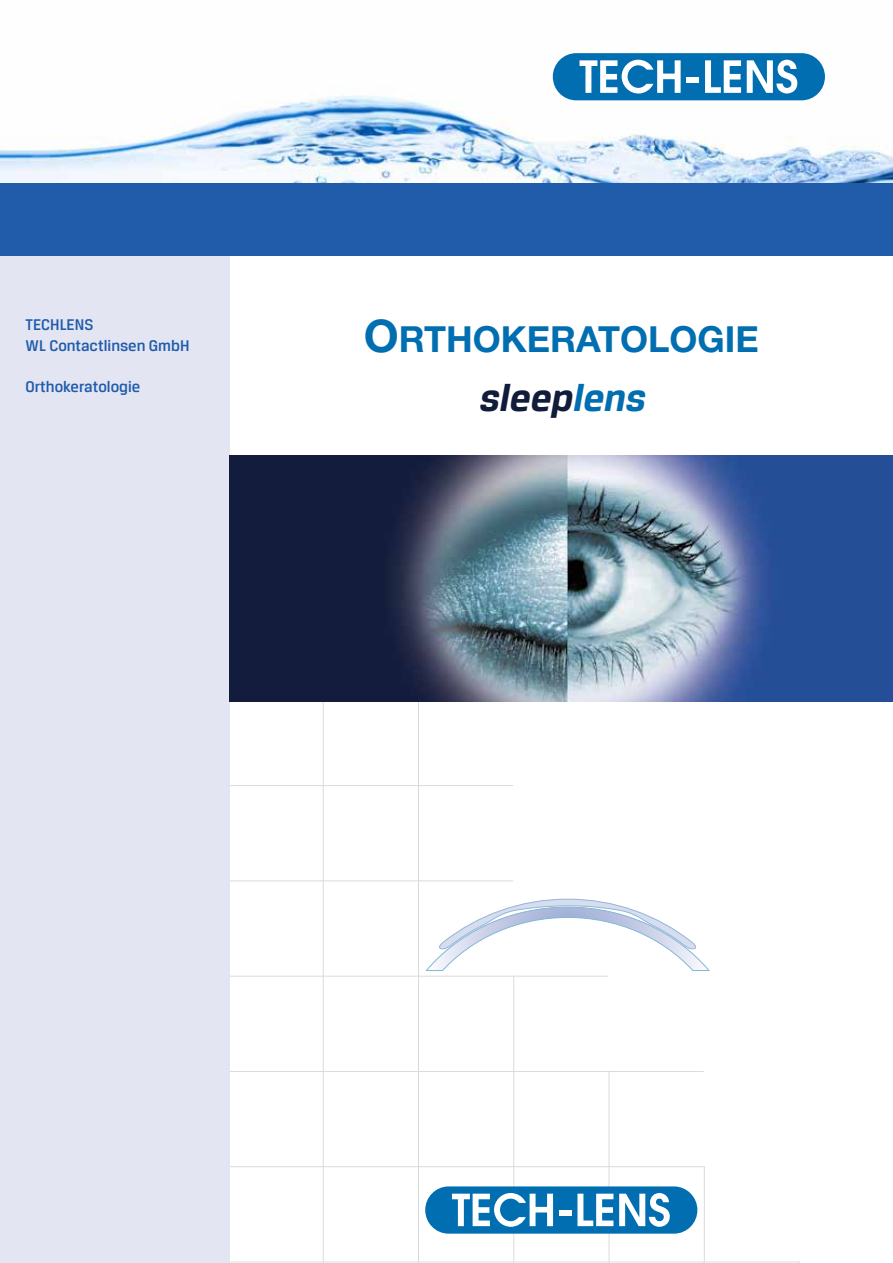
<style>
.page{position:relative;width:893px;height:1263px;background:#fff}
.page>*{position:absolute;margin:0;border:0;box-sizing:border-box;transform-origin:0 0}
.t1{font:italic 700 40.5px "Breuer Text";color:#111c3b}
.t2{font:700 36px "Helvetica Neue LT Std";color:#006eb0}
.t3{font:500 16.5px/20.5px "Breuer Text";color:#205caa}
.s1{font-size:45px}
.s2{color:#006eb0}
</style>
<div class="page">
<img style="left:0;top:53px;width:893px;height:130px">
<hr style="left:323px;top:594px;width:1px;height:669px;background:#000">
<hr style="left:418px;top:690px;width:1px;height:573px;background:#000">
<hr style="left:513px;top:975px;width:1px;height:288px;background:#000">
<hr style="left:609px;top:1071px;width:1px;height:192px;background:#000">
<hr style="left:704px;top:1166px;width:1px;height:97px;background:#000">
<hr style="left:23px;top:1261px;width:776px;height:1px;background:#000">
<hr style="left:23px;top:1166px;width:681px;height:1px;background:#000">
<hr style="left:23px;top:1071px;width:681px;height:1px;background:#000">
<hr style="left:23px;top:976px;width:585px;height:1px;background:#000">
<hr style="left:23px;top:880px;width:490px;height:1px;background:#000">
<hr style="left:23px;top:785px;width:490px;height:1px;background:#000">
<div style="left:0;top:213px;width:230px;height:1050px;background:#e3e5f3"></div>
<div style="left:0;top:183px;width:893px;height:72px;background:#205caa"></div>
<img style="left:230px;top:455px;width:663px;height:247px">
<div style="left:553px;top:53px;width:272px;height:47px;background:#006eb0;border-radius:23px"></div>
<svg style="left:579px;top:60px;width:102px;height:34px"></svg>
<div style="left:687px;top:78px;width:12px;height:5px;background:#fff"></div>
<svg style="left:705px;top:60px;width:36px;height:33px"></svg>
<svg style="left:747px;top:60px;width:50px;height:34px"></svg>
<div style="left:425px;top:1186px;width:272px;height:47px;background:#006eb0;border-radius:23px"></div>
<svg style="left:452px;top:1193px;width:101px;height:34px"></svg>
<div style="left:559px;top:1211px;width:12px;height:5px;background:#fff"></div>
<svg style="left:577px;top:1194px;width:36px;height:32px"></svg>
<svg style="left:619px;top:1193px;width:51px;height:34px"></svg>
<svg style="left:425px;top:899px;width:285px;height:72px"></svg>
<p class="t3" style="left:26px;top:315px;width:165px">TECHLENS<br>WL Contactlinsen GmbH</p>
<p class="t3" style="left:26px;top:376px;width:116px">Orthokeratologie</p>
<h2 class="t2" style="left:364px;top:317px;width:396px"><span class="s1">O</span>RTHOKERATOLOGIE</h2>
<h1 class="t1" style="left:478px;top:375px;width:176px">sleep<span class="s2">lens</span></h1>
</div>
